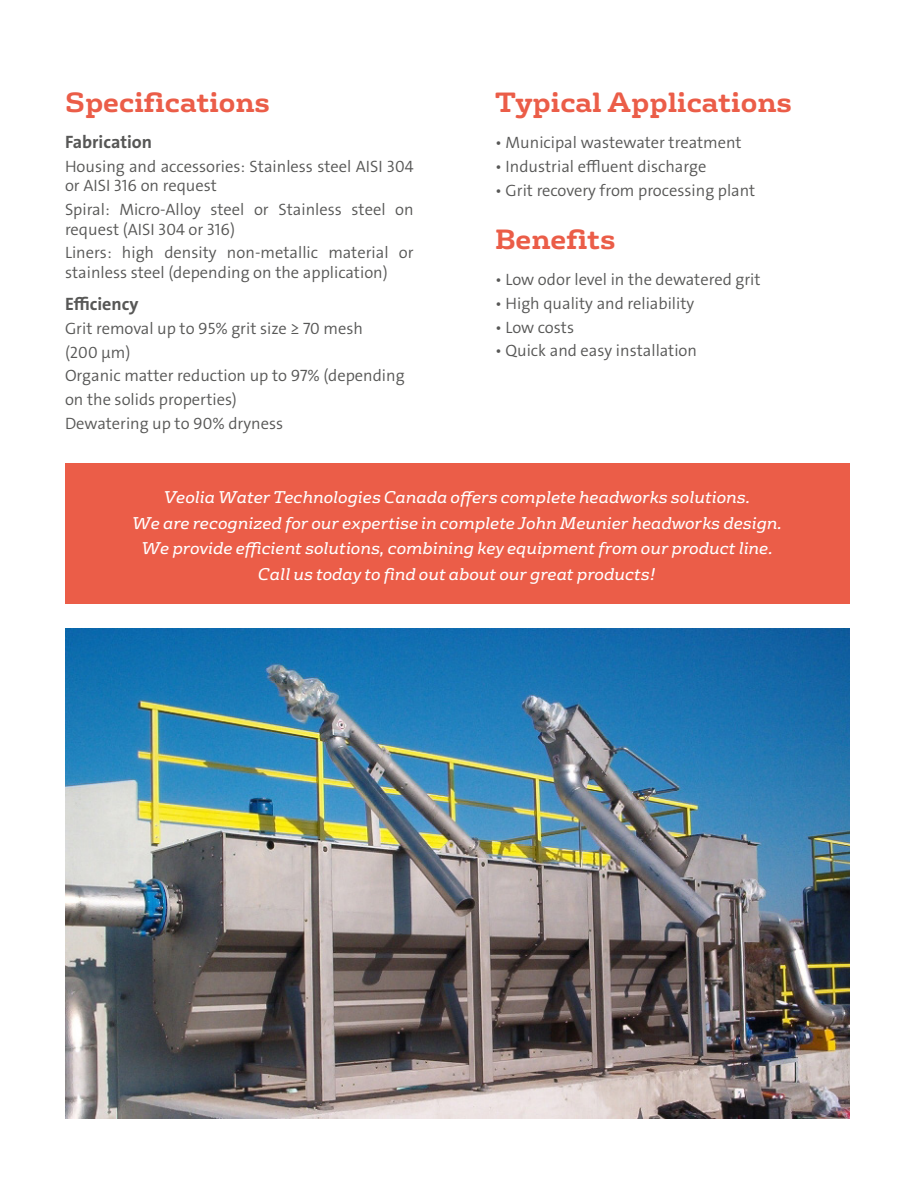
<style>
.page{position:relative;width:918px;height:1188px;background:#fff}
.page>*{position:absolute;margin:0;border:0;box-sizing:border-box;transform-origin:0 0}
.t1{font:700 27px "FS Rufus";color:#eb5d48}
.t2{font:18px "The Sans Veolia W7 Bld";color:#575756}
.t3{font:16.5px/23.7px "The Sans Veolia W4 Se Lig";color:#575756}
.t4{font:italic 16.5px/25.5px "FS Rufus";color:#fff;text-align:center}
</style>
<div class="page">
<div style="left:65px;top:463px;width:784px;height:141px;background:#eb5d48"></div>
<img style="left:65px;top:628px;width:784px;height:490px">
<h1 class="t1" style="left:65px;top:79px;width:206px">Specifications</h1>
<p class="t2" style="left:65px;top:130px;width:89px">Fabrication</p>
<p class="t3" style="left:65px;top:157px;width:350px;line-height:19.5px">Housing and accessories: Stainless steel AISI 304 or AISI 316 on request</p>
<p class="t3" style="left:65px;top:200px;width:350px;line-height:19.5px">Spiral: Micro-Alloy steel or Stainless steel on request (AISI 304 or 316)</p>
<p class="t3" style="left:65px;top:243px;width:350px;line-height:19.5px">Liners: high density non-metallic material or stainless steel (depending on the application)</p>
<p class="t2" style="left:65px;top:292px;width:75px">Efficiency</p>
<p class="t3" style="left:65px;top:317px;width:341px">Grit removal up to 95% grit size ≥ 70 mesh<br>(200 μm)<br>Organic matter reduction up to 97% (depending on the solids properties)<br>Dewatering up to 90% dryness</p>
<h1 class="t1" style="left:495px;top:79px;width:298px">Typical Applications</h1>
<p class="t3" style="left:495px;top:131px;width:248px">• Municipal wastewater treatment</p>
<p class="t3" style="left:495px;top:155px;width:213px">• Industrial effluent discharge</p>
<p class="t3" style="left:495px;top:178px;width:262px">• Grit recovery from processing plant</p>
<h1 class="t1" style="left:495px;top:216px;width:122px">Benefits</h1>
<p class="t3" style="left:495px;top:268px;width:267px">• Low odor level in the dewatered grit</p>
<p class="t3" style="left:495px;top:292px;width:201px">• High quality and reliability</p>
<p class="t3" style="left:495px;top:315px;width:81px">• Low costs</p>
<p class="t3" style="left:495px;top:339px;width:204px">• Quick and easy installation</p>
<p class="t4" style="left:132px;top:483px;width:652px">Veolia Water Technologies Canada offers complete headworks solutions.<br>We are recognized for our expertise in complete John Meunier headworks design.<br>We provide efficient solutions, combining key equipment from our product line.<br>Call us today to find out about our great products!</p>
</div>
